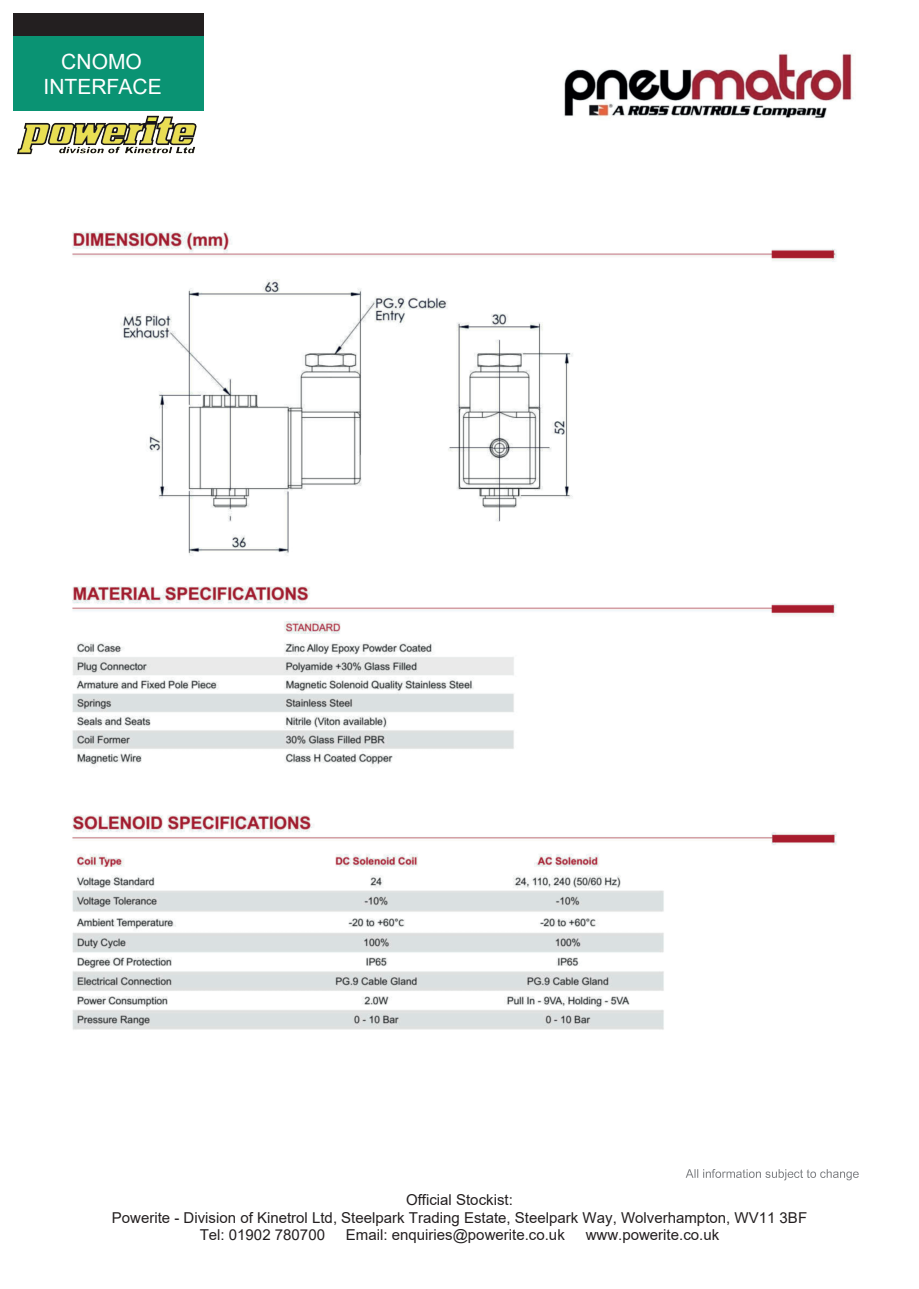
<style>
.page{position:relative;width:919px;height:1289px;background:#fff}
.page>*{position:absolute;margin:0;border:0;box-sizing:border-box;transform-origin:0 0}
.t1{font:21px/25.2px "Arial";color:#fff;text-align:center}
.t2{font:18px "Arial";color:#fff}
.t3{font:15px "Arial";color:#231f20}
</style>
<div class="page">
<svg style="left:685px;top:1169px;width:173px;height:11px"></svg>
<img style="left:72px;top:53px;width:782px;height:977px">
<div style="left:13px;top:13px;width:191px;height:74px;background:#231f20"></div>
<div style="left:13px;top:36px;width:191px;height:75px;background:#0a9373"></div>
<img style="left:17px;top:113px;width:181px;height:46px">
<h1 class="t1" style="left:44px;top:51px;width:120px">CNOMO<br>INTERFACE</h1>
<p class="t2" style="left:29px;top:61px;width:95px">SOLENOID</p>
<p class="t3" style="left:406px;top:1194px;width:108px">Official Stockist:</p>
<p class="t3" style="left:112px;top:1211px;width:696px">Powerite - Division of Kinetrol Ltd, Steelpark Trading Estate, Steelpark Way, Wolverhampton, WV11 3BF</p>
<p class="t3" style="left:200px;top:1228px;width:127px">Tel: 01902 780700</p>
<p class="t3" style="left:346px;top:1228px;width:220px">Email: enquiries@powerite.co.uk</p>
<p class="t3" style="left:585px;top:1228px;width:135px">www.powerite.co.uk</p>
</div>
